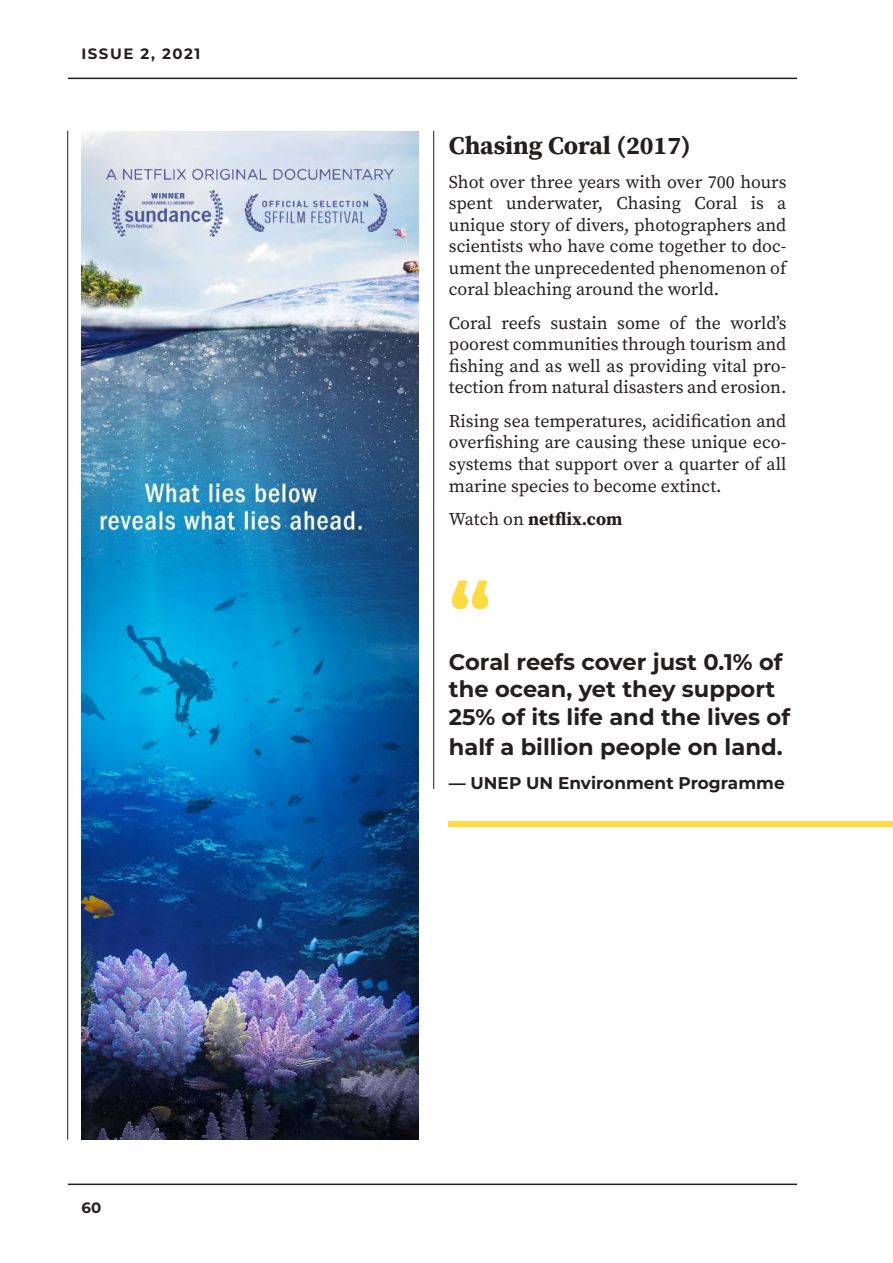
<style>
.page{position:relative;width:893px;height:1263px;background:#fff}
.page>*{position:absolute;margin:0;border:0;box-sizing:border-box;transform-origin:0 0}
.t1{font:700 84.6px "Montserrat";color:#fedb3f}
.t2{font:700 25.35px "Source Serif Pro";color:#241f1f}
.t3{font:700 22.65px/27.2px "Montserrat";color:#241f1f}
.t4{font:18px/21.5px "Source Serif Pro";color:#241f1f;text-align:justify}
.t5{font:700 18px "Source Serif Pro";color:#241f1f}
.t6{font:700 16.95px "Montserrat";color:#241f1f}
.t7{font:700 15px "Montserrat";letter-spacing:.1em;color:#241f1f}
.s1{font-weight:400}
</style>
<div class="page">
<hr style="left:68px;top:78px;width:729px;height:1px;background:#241f1f">
<hr style="left:433px;top:131px;width:1px;height:658px;background:#241f1f">
<hr style="left:68px;top:1183px;width:729px;height:2px;background:#241f1f">
<img style="left:81px;top:132px;width:338px;height:1008px">
<div style="left:449px;top:821px;width:444px;height:5px;background:#fedb3f"></div>
<hr style="left:67px;top:131px;width:1px;height:1009px;background:#241f1f">
<p class="t7" style="left:81px;top:43px;width:121px">ISSUE 2, 2021</p>
<p class="t7" style="left:81px;top:1196px;width:21px">60</p>
<h2 class="t2" style="left:449px;top:128px;width:243px">Chasing Coral (2017)</h2>
<p class="t4" style="left:449px;top:171px;width:339px">Shot over three years with over 700 hours spent underwater, Chasing Coral is a unique story of divers, photographers and scientists who have come together to doc&shy;ument the unprecedented phenomenon of coral bleaching around the world.</p>
<p class="t4" style="left:449px;top:312px;width:339px">Coral reefs sustain some of the world’s poorest communities through tourism and fishing and as well as providing vital pro&shy;tection from natural disasters and erosion.</p>
<p class="t4" style="left:449px;top:410px;width:339px">Rising sea temperatures, acidification and overfishing are causing these unique eco&shy;systems that support over a quarter of all marine species to become extinct.</p>
<p class="t5" style="left:449px;top:506px;width:175px"><span class="s1">Watch on</span> netflix.com</p>
<h1 class="t1" style="left:449px;top:552px;width:44px">“</h1>
<p class="t3" style="left:449px;top:648px;width:343px">Coral reefs cover just 0.1% of the ocean, yet they support<br>25% of its life and the lives of</p>
<p class="t3" style="left:449px;top:732px;width:335px">half a billion people on land.</p>
<p class="t6" style="left:449px;top:771px;width:337px">— UNEP UN Environment Programme</p>
</div>
